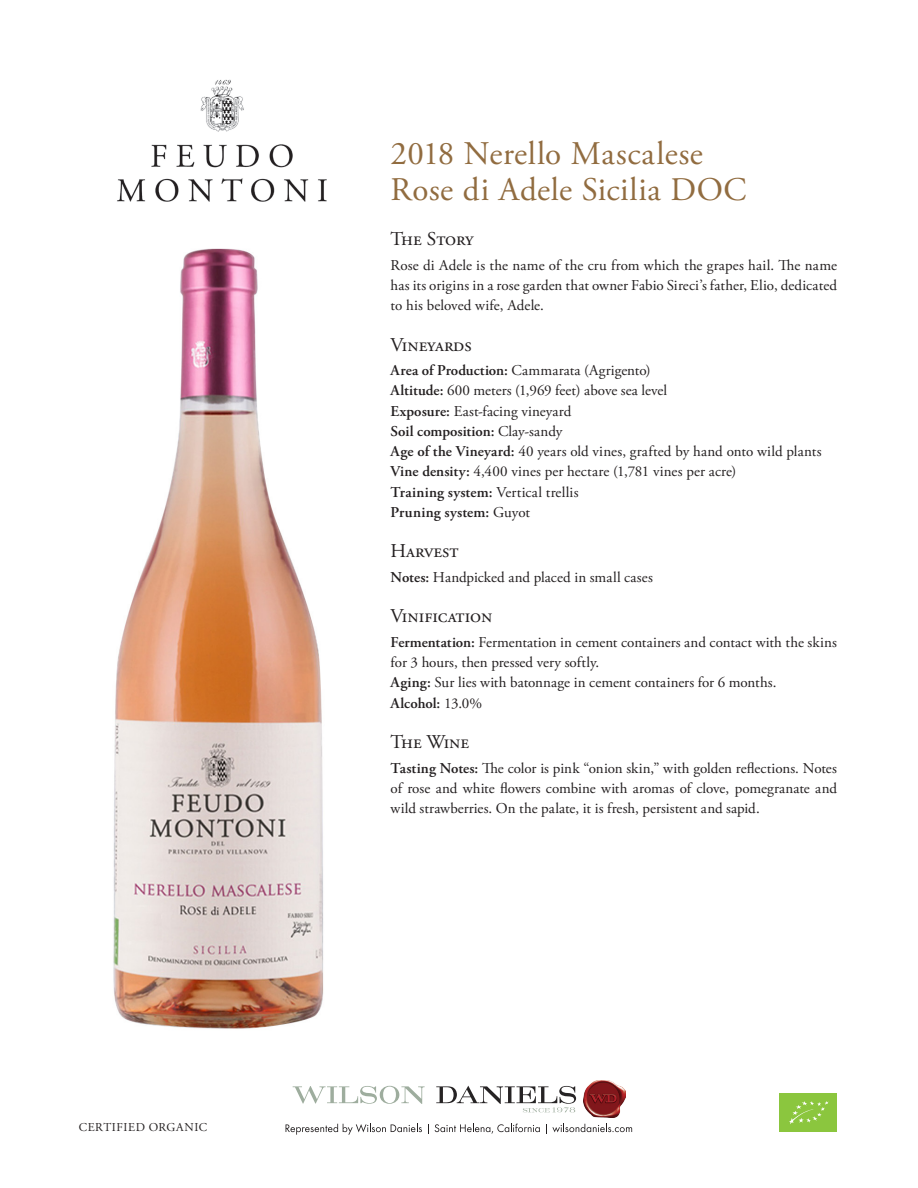
<style>
.page{position:relative;width:918px;height:1188px;background:#fff}
.page>*{position:absolute;margin:0;border:0;box-sizing:border-box;transform-origin:0 0}
.t1{font:33px/36px "Adobe Garamond Pro";letter-spacing:.015em;color:#916c40}
.Subheads{font:19.5px "Adobe Garamond Pro";color:#231f20}
.Body_text{font:15px/20.2px "Adobe Garamond Pro";color:#231f20;text-align:justify}
.Body_text-2{font:600 15px "Adobe Garamond Pro";letter-spacing:.01em;color:#231f20}
.Body_text-3{font:12px "Adobe Garamond Pro";letter-spacing:.045em;color:#231f20}
.s1{font-weight:600}
.s2{font-weight:400}
</style>
<div class="page">
<img style="left:117px;top:79px;width:210px;height:123px">
<img style="left:113px;top:248px;width:211px;height:781px">
<svg style="left:293px;top:1086px;width:132px;height:18px"></svg>
<img style="left:584px;top:1080px;width:41px;height:38px">
<svg style="left:436px;top:1086px;width:140px;height:26px"></svg>
<svg style="left:286px;top:1124px;width:136px;height:11px"></svg>
<svg style="left:435px;top:1124px;width:105px;height:10px"></svg>
<svg style="left:546px;top:1124px;width:86px;height:10px"></svg>
<div style="left:780px;top:1094px;width:57px;height:38px;background:#8bc63e"></div>
<svg style="left:789px;top:1101px;width:40px;height:23px"></svg>
<p class="Body_text-3" style="left:79px;top:1120px;width:130px">CERTIFIED ORGANIC</p>
<p class="t1" style="left:391px;top:137px;width:358px">2018 Nerello Mascalese<br>Rose di Adele Sicilia DOC</p>
<p class="Subheads" style="left:391px;top:227px;width:85px">The Story</p>
<p class="Body_text" style="left:391px;top:255px;width:448px">Rose di Adele is the name of the cru from which the grapes hail. The name has its origins in a rose garden that owner Fabio Sireci’s father, Elio, dedicated to his beloved wife, Adele.</p>
<p class="Subheads" style="left:391px;top:333px;width:83px">Vineyards</p>
<p class="Body_text" style="left:391px;top:361px;width:262px"><span class="s1">Area of Production:</span> Cammarata (Agrigento)</p>
<p class="Body_text" style="left:391px;top:381px;width:278px"><span class="s1">Altitude:</span> 600 meters (1,969 feet) above sea level</p>
<p class="Body_text" style="left:391px;top:401px;width:182px"><span class="s1">Exposure:</span> East-facing vineyard</p>
<p class="Body_text-2" style="left:391px;top:422px;width:173px">Soil composition: <span class="s2">Clay-sandy</span></p>
<p class="Body_text" style="left:391px;top:442px;width:433px"><span class="s1">Age of the Vineyard:</span> 40 years old vines, grafted by hand onto wild plants</p>
<p class="Body_text" style="left:391px;top:462px;width:347px"><span class="s1">Vine density:</span> 4,400 vines per hectare (1,781 vines per acre)</p>
<p class="Body_text-2" style="left:391px;top:483px;width:189px">Training system: <span class="s2">Vertical trellis</span></p>
<p class="Body_text-2" style="left:391px;top:503px;width:141px">Pruning system: <span class="s2">Guyot</span></p>
<p class="Subheads" style="left:391px;top:539px;width:69px">Harvest</p>
<p class="Body_text" style="left:391px;top:568px;width:264px"><span class="s1">Notes:</span> Handpicked and placed in small cases</p>
<p class="Subheads" style="left:391px;top:605px;width:104px">Vinification</p>
<p class="Body_text" style="left:391px;top:633px;width:448px"><span class="s1">Fermentation:</span> Fermentation in cement containers and contact with the skins for 3 hours, then pressed very softly.</p>
<p class="Body_text" style="left:391px;top:673px;width:387px"><span class="s1">Aging:</span> Sur lies with batonnage in cement containers for 6 months.</p>
<p class="Body_text-2" style="left:391px;top:694px;width:93px">Alcohol: <span class="s2">13.0%</span></p>
<p class="Subheads" style="left:391px;top:730px;width:80px">The Wine</p>
<p class="Body_text" style="left:391px;top:758px;width:448px"><span class="s1">Tasting Notes:</span> The color is pink “onion skin,” with golden reflections. Notes of rose and white flowers combine with aromas of clove, pomegranate and wild strawberries. On the palate, it is fresh, persistent and sapid.</p>
</div>
